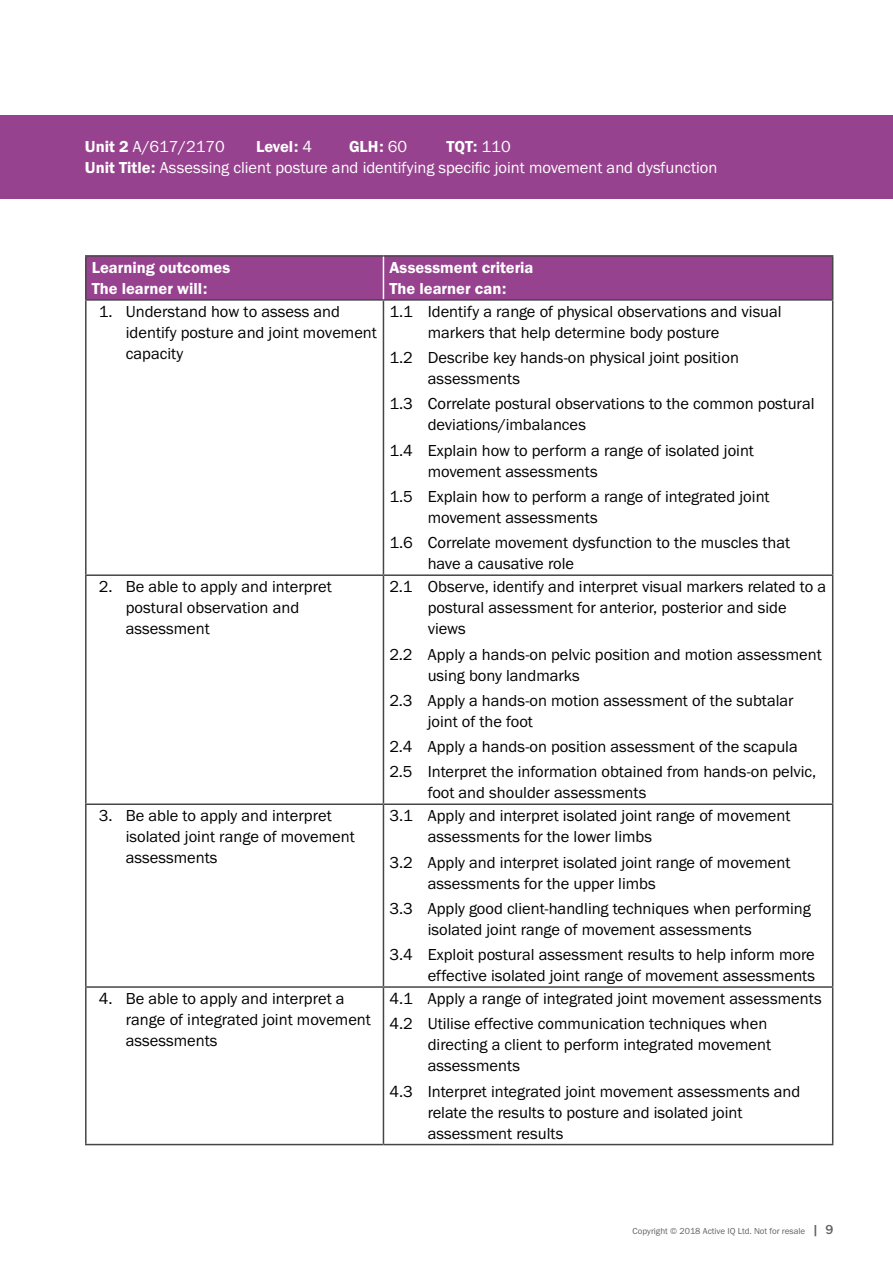
<style>
.page{position:relative;width:893px;height:1263px;background:#fff}
.page>*{position:absolute;margin:0;border:0;box-sizing:border-box;transform-origin:0 0}
.t1{font:16.5px/21px "Franklin Gothic URW Boo";color:#000}
.t2{font:16.5px "Franklin Gothic URW Boo";color:#fff}
.t3{font:16.5px/21px "Franklin Gothic URW Dem";color:#fff}
.t4{font:9px "Franklin Gothic URW Boo";color:#616264}
.s1{font-family:"Franklin Gothic URW Dem"}
.s2{font-family:"Franklin Gothic URW Boo"}
.s3{font-family:"Franklin Gothic URW";font-weight:500;font-size:13.5px}
</style>
<div class="page">
<div style="left:0;top:115px;width:893px;height:84px;background:#97428e"></div>
<div style="left:87px;top:257px;width:745px;height:42px;background:#97428e"></div>
<hr style="left:85px;top:255px;width:298px;height:2px;background:#464547">
<hr style="left:85px;top:257px;width:2px;height:42px;background:#464547">
<hr style="left:383px;top:255px;width:450px;height:2px;background:#464547">
<hr style="left:832px;top:257px;width:1px;height:42px;background:#464547">
<hr style="left:85px;top:299px;width:298px;height:2px;background:#464547">
<hr style="left:85px;top:301px;width:2px;height:273px;background:#464547">
<hr style="left:383px;top:299px;width:450px;height:2px;background:#464547">
<hr style="left:383px;top:301px;width:1px;height:273px;background:#464547">
<hr style="left:832px;top:301px;width:1px;height:273px;background:#464547">
<hr style="left:85px;top:574px;width:298px;height:2px;background:#464547">
<hr style="left:85px;top:576px;width:2px;height:227px;background:#464547">
<hr style="left:383px;top:574px;width:450px;height:2px;background:#464547">
<hr style="left:383px;top:576px;width:1px;height:227px;background:#464547">
<hr style="left:832px;top:576px;width:1px;height:227px;background:#464547">
<hr style="left:85px;top:803px;width:298px;height:2px;background:#464547">
<hr style="left:85px;top:805px;width:2px;height:181px;background:#464547">
<hr style="left:383px;top:803px;width:450px;height:2px;background:#464547">
<hr style="left:383px;top:805px;width:1px;height:181px;background:#464547">
<hr style="left:832px;top:805px;width:1px;height:181px;background:#464547">
<hr style="left:85px;top:986px;width:298px;height:2px;background:#464547">
<hr style="left:85px;top:988px;width:2px;height:156px;background:#464547">
<hr style="left:383px;top:986px;width:450px;height:2px;background:#464547">
<hr style="left:383px;top:988px;width:1px;height:156px;background:#464547">
<hr style="left:832px;top:988px;width:1px;height:156px;background:#464547">
<hr style="left:85px;top:1144px;width:298px;height:1px;background:#464547">
<hr style="left:383px;top:1144px;width:450px;height:1px;background:#464547">
<hr style="left:383px;top:257px;width:1px;height:42px;background:#fff">
<p class="t2" style="left:85px;top:136px;width:141px"><span class="s1">Unit 2</span> A/617/2170</p>
<p class="t3" style="left:256px;top:136px;width:58px">Level: <span class="s2">4</span></p>
<p class="t3" style="left:349px;top:136px;width:60px">GLH: <span class="s2">60</span></p>
<p class="t3" style="left:446px;top:136px;width:66px">TQT: <span class="s2">110</span></p>
<p class="t2" style="left:85px;top:157px;width:634px"><span class="s1">Unit Title:</span> Assessing client posture and identifying specific joint movement and dysfunction</p>
<p class="t3" style="left:92px;top:257px;width:140px">Learning outcomes<br>The learner will:</p>
<p class="t3" style="left:389px;top:257px;width:146px">Assessment criteria<br>The learner can:</p>
<p class="t1" style="left:126px;top:301px;width:253px;text-indent:-27px">1. Understand how to assess and identify posture and joint movement capacity</p>
<p class="t1" style="left:428px;top:301px;width:356px;text-indent:-38px">1.1 Identify a range of physical observations and visual markers that help determine body posture</p>
<p class="t1" style="left:428px;top:347px;width:313px;text-indent:-38px">1.2 Describe key hands-on physical joint position assessments</p>
<p class="t1" style="left:428px;top:393px;width:388px;text-indent:-38px">1.3 Correlate postural observations to the common postural deviations/imbalances</p>
<p class="t1" style="left:428px;top:439px;width:328px;text-indent:-38px">1.4 Explain how to perform a range of isolated joint movement assessments</p>
<p class="t1" style="left:428px;top:486px;width:343px;text-indent:-38px">1.5 Explain how to perform a range of integrated joint movement assessments</p>
<p class="t1" style="left:428px;top:532px;width:364px;text-indent:-38px">1.6 Correlate movement dysfunction to the muscles that have a causative role</p>
<p class="t1" style="left:126px;top:576px;width:208px;text-indent:-27px">2. Be able to apply and interpret postural observation and assessment</p>
<p class="t1" style="left:428px;top:576px;width:400px;text-indent:-38px">2.1 Observe, identify and interpret visual markers related to a postural assessment for anterior, posterior and side views</p>
<p class="t1" style="left:428px;top:643px;width:395px;text-indent:-38px">2.2 Apply a hands-on pelvic position and motion assessment using bony landmarks</p>
<p class="t1" style="left:428px;top:689px;width:367px;text-indent:-38px">2.3 Apply a hands-on motion assessment of the subtalar joint of the foot</p>
<p class="t1" style="left:389px;top:734px;width:428px;line-height:25.2px">2.4 Apply a hands-on position assessment of the scapula<br>2.5 Interpret the information obtained from hands-on pelvic,</p>
<p class="t1" style="left:428px;top:782px;width:220px">foot and shoulder assessments</p>
<p class="t1" style="left:126px;top:805px;width:231px;text-indent:-27px">3. Be able to apply and interpret isolated joint range of movement assessments</p>
<p class="t1" style="left:428px;top:805px;width:364px;text-indent:-38px">3.1 Apply and interpret isolated joint range of movement assessments for the lower limbs</p>
<p class="t1" style="left:428px;top:851px;width:364px;text-indent:-38px">3.2 Apply and interpret isolated joint range of movement assessments for the upper limbs</p>
<p class="t1" style="left:428px;top:897px;width:385px;text-indent:-38px">3.3 Apply good client-handling techniques when performing isolated joint range of movement assessments</p>
<p class="t1" style="left:389px;top:944px;width:427px;text-align:right">3.4 Exploit postural assessment results to help inform more effective isolated joint range of movement assessments</p>
<p class="t1" style="left:126px;top:988px;width:247px;text-indent:-27px">4. Be able to apply and interpret a range of integrated joint movement assessments</p>
<p class="t1" style="left:389px;top:986px;width:434px;line-height:25.2px">4.1 Apply a range of integrated joint movement assessments<br>4.2 Utilise effective communication techniques when</p>
<p class="t1" style="left:428px;top:1034px;width:345px">directing a client to perform integrated movement assessments</p>
<p class="t1" style="left:428px;top:1080px;width:374px;text-indent:-38px">4.3 Interpret integrated joint movement assessments and relate the results to posture and isolated joint assessment results</p>
<p class="t4" style="left:633px;top:1226px;width:202px">Copyright © 2018 Active IQ Ltd. Not for resale <span class="s3">| 9</span></p>
</div>
